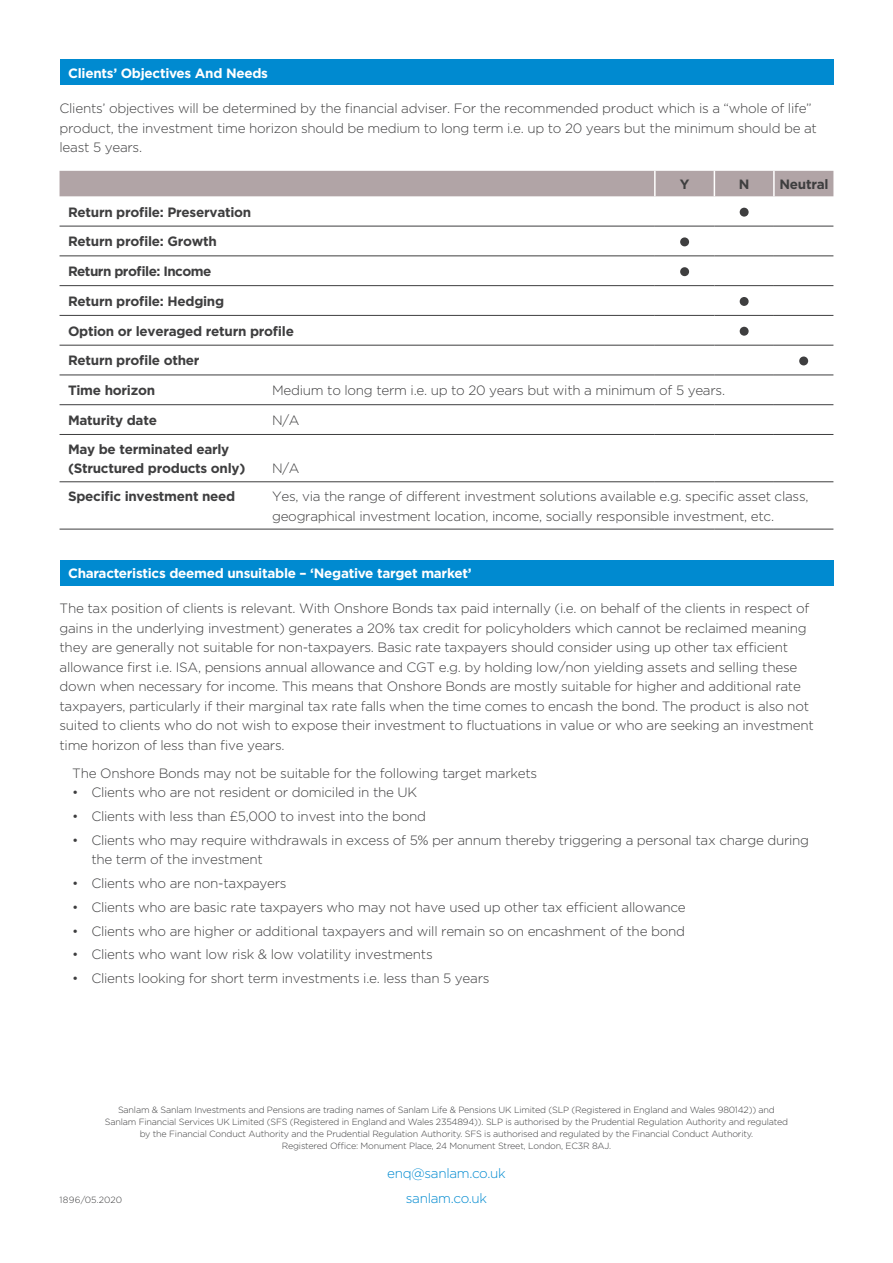
<style>
.page{position:relative;width:893px;height:1263px;background:#fff}
.page>*{position:absolute;margin:0;border:0;box-sizing:border-box;transform-origin:0 0}
.t1{font:300 13.5px/19.5px "Gotham";letter-spacing:-.02em;color:#3e3e3f}
.t2{font:700 13.5px/19.5px "Gotham";letter-spacing:-.02em;color:#3e3e3f}
.t3{font:700 13.5px "Gotham";letter-spacing:-.02em;color:#fff}
.t4{font:300 13.5px "Gotham";letter-spacing:-.02em;color:#008ad0}
.t5{font:700 13.5px "Gotham";letter-spacing:-.04em;color:#3e3e3f}
.t6{font:300 9px/12px "Gotham";letter-spacing:-.02em;color:#3e3e3f;text-align:center}
.t7{font:300 9px "Gotham";color:#3e3e3f}
</style>
<div class="page">
<div style="left:60px;top:60px;width:773px;height:25px;background:#008ad0"></div>
<div style="left:60px;top:171px;width:773px;height:25px;background:#b1a4a6"></div>
<hr style="left:773px;top:171px;width:2px;height:25px;background:#fff">
<hr style="left:60px;top:226px;width:595px;height:1px;background:#3e3e3f">
<hr style="left:655px;top:226px;width:59px;height:1px;background:#3e3e3f">
<hr style="left:714px;top:226px;width:60px;height:1px;background:#3e3e3f">
<hr style="left:774px;top:226px;width:59px;height:1px;background:#3e3e3f">
<hr style="left:60px;top:256px;width:595px;height:1px;background:#3e3e3f">
<hr style="left:655px;top:256px;width:59px;height:1px;background:#3e3e3f">
<hr style="left:714px;top:256px;width:60px;height:1px;background:#3e3e3f">
<hr style="left:774px;top:256px;width:59px;height:1px;background:#3e3e3f">
<hr style="left:60px;top:285px;width:595px;height:1px;background:#3e3e3f">
<hr style="left:655px;top:285px;width:59px;height:1px;background:#3e3e3f">
<hr style="left:714px;top:285px;width:60px;height:1px;background:#3e3e3f">
<hr style="left:774px;top:285px;width:59px;height:1px;background:#3e3e3f">
<hr style="left:60px;top:315px;width:595px;height:1px;background:#3e3e3f">
<hr style="left:655px;top:315px;width:59px;height:1px;background:#3e3e3f">
<hr style="left:714px;top:315px;width:60px;height:1px;background:#3e3e3f">
<hr style="left:774px;top:315px;width:59px;height:1px;background:#3e3e3f">
<hr style="left:60px;top:345px;width:595px;height:1px;background:#3e3e3f">
<hr style="left:655px;top:345px;width:59px;height:1px;background:#3e3e3f">
<hr style="left:714px;top:345px;width:60px;height:1px;background:#3e3e3f">
<hr style="left:774px;top:345px;width:59px;height:1px;background:#3e3e3f">
<hr style="left:60px;top:375px;width:595px;height:1px;background:#3e3e3f">
<hr style="left:655px;top:375px;width:59px;height:1px;background:#3e3e3f">
<hr style="left:714px;top:375px;width:60px;height:1px;background:#3e3e3f">
<hr style="left:774px;top:375px;width:59px;height:1px;background:#3e3e3f">
<hr style="left:60px;top:404px;width:595px;height:1px;background:#3e3e3f">
<hr style="left:655px;top:404px;width:59px;height:1px;background:#3e3e3f">
<hr style="left:714px;top:404px;width:60px;height:1px;background:#3e3e3f">
<hr style="left:774px;top:404px;width:59px;height:1px;background:#3e3e3f">
<hr style="left:60px;top:434px;width:595px;height:1px;background:#3e3e3f">
<hr style="left:655px;top:434px;width:59px;height:1px;background:#3e3e3f">
<hr style="left:714px;top:434px;width:60px;height:1px;background:#3e3e3f">
<hr style="left:774px;top:434px;width:59px;height:1px;background:#3e3e3f">
<hr style="left:60px;top:481px;width:595px;height:1px;background:#3e3e3f">
<hr style="left:655px;top:481px;width:59px;height:1px;background:#3e3e3f">
<hr style="left:714px;top:481px;width:60px;height:1px;background:#3e3e3f">
<hr style="left:774px;top:481px;width:59px;height:1px;background:#3e3e3f">
<hr style="left:60px;top:529px;width:595px;height:1px;background:#3e3e3f">
<hr style="left:655px;top:529px;width:59px;height:1px;background:#3e3e3f">
<hr style="left:714px;top:529px;width:60px;height:1px;background:#3e3e3f">
<hr style="left:774px;top:529px;width:59px;height:1px;background:#3e3e3f">
<div style="left:740px;top:208px;width:9px;height:9px;background:#3e3e3f;border-radius:4px"></div>
<div style="left:680px;top:237px;width:9px;height:9px;background:#3e3e3f;border-radius:4px"></div>
<div style="left:680px;top:267px;width:9px;height:9px;background:#3e3e3f;border-radius:4px"></div>
<div style="left:740px;top:297px;width:9px;height:9px;background:#3e3e3f;border-radius:4px"></div>
<div style="left:740px;top:327px;width:9px;height:9px;background:#3e3e3f;border-radius:4px"></div>
<div style="left:799px;top:356px;width:9px;height:9px;background:#3e3e3f;border-radius:4px"></div>
<div style="left:60px;top:560px;width:773px;height:25px;background:#008ad0"></div>
<p class="t3" style="left:68px;top:64px;width:202px">Clients’ Objectives And Needs</p>
<p class="t1" style="left:60px;top:98px;width:759px">Clients’ objectives will be determined by the financial adviser. For the recommended product which is a “whole of life” product, the investment time horizon should be medium to long term i.e. up to 20 years but the minimum should be at least 5 years.</p>
<p class="t2" style="left:680px;top:174px;width:11px">Y</p>
<p class="t2" style="left:739px;top:174px;width:12px">N</p>
<p class="t2" style="left:779px;top:174px;width:51px">Neutral</p>
<p class="t2" style="left:68px;top:202px;width:185px">Return profile: Preservation</p>
<p class="t2" style="left:68px;top:232px;width:150px">Return profile: Growth</p>
<p class="t5" style="left:68px;top:262px;width:145px">Return profile: Income</p>
<p class="t2" style="left:68px;top:291px;width:158px">Return profile: Hedging</p>
<p class="t2" style="left:68px;top:321px;width:227px">Option or leveraged return profile</p>
<p class="t2" style="left:68px;top:351px;width:133px">Return profile other</p>
<p class="t2" style="left:68px;top:381px;width:89px">Time horizon</p>
<p class="t1" style="left:272px;top:380px;width:455px">Medium to long term i.e. up to 20 years but with a minimum of 5 years.</p>
<p class="t2" style="left:68px;top:410px;width:90px">Maturity date</p>
<p class="t1" style="left:272px;top:410px;width:29px">N/A</p>
<p class="t2" style="left:68px;top:439px;width:179px">May be terminated early (Structured products only)</p>
<p class="t1" style="left:272px;top:458px;width:29px">N/A</p>
<p class="t2" style="left:68px;top:486px;width:169px">Specific investment need</p>
<p class="t1" style="left:272px;top:486px;width:538px">Yes, via the range of different investment solutions available e.g. specific asset class, geographical investment location, income, socially responsible investment, etc.</p>
<p class="t3" style="left:68px;top:564px;width:405px">Characteristics deemed unsuitable – ‘Negative target market’</p>
<p class="t1" style="left:60px;top:598px;width:756px">The tax position of clients is relevant. With Onshore Bonds tax paid internally (i.e. on behalf of the clients in respect of gains in the underlying investment) generates a 20% tax credit for policyholders which cannot be reclaimed meaning they are generally not suitable for non-taxpayers. Basic rate taxpayers should consider using up other tax efficient allowance first i.e. ISA, pensions annual allowance and CGT e.g. by holding low/non yielding assets and selling these down when necessary for income. This means that Onshore Bonds are mostly suitable for higher and additional rate taxpayers, particularly if their marginal tax rate falls when the time comes to encash the bond. The product is also not suited to clients who do not wish to expose their investment to fluctuations in value or who are seeking an investment time horizon of less than five years.</p>
<p class="t1" style="left:72px;top:763px;width:466px">The Onshore Bonds may not be suitable for the following target markets</p>
<p class="t1" style="left:72px;top:782px;width:346px">• Clients who are not resident or domiciled in the UK</p>
<p class="t1" style="left:72px;top:806px;width:355px">• Clients with less than £5,000 to invest into the bond</p>
<p class="t1" style="left:91px;top:830px;width:719px;text-indent:-19px">• Clients who may require withdrawals in excess of 5% per annum thereby triggering a personal tax charge during the term of the investment</p>
<p class="t1" style="left:72px;top:873px;width:216px">• Clients who are non-taxpayers</p>
<p class="t1" style="left:72px;top:897px;width:615px">• Clients who are basic rate taxpayers who may not have used up other tax efficient allowance</p>
<p class="t1" style="left:72px;top:921px;width:614px">• Clients who are higher or additional taxpayers and will remain so on encashment of the bond</p>
<p class="t1" style="left:72px;top:944px;width:362px">• Clients who want low risk &amp; low volatility investments</p>
<p class="t1" style="left:72px;top:968px;width:419px">• Clients looking for short term investments i.e. less than 5 years</p>
<p class="t6" style="left:105px;top:1104px;width:685px">Sanlam &amp; Sanlam Investments and Pensions are trading names of Sanlam Life &amp; Pensions UK Limited (SLP (Registered in England and Wales 980142)) and Sanlam Financial Services UK Limited (SFS (Registered in England and Wales 2354894)). SLP is authorised by the Prudential Regulation Authority and regulated by the Financial Conduct Authority and the Prudential Regulation Authority. SFS is authorised and regulated by the Financial Conduct Authority.<br>Registered Office: Monument Place, 24 Monument Street, London, EC3R 8AJ.</p>
<p class="t4" style="left:387px;top:1165px;width:120px">enq@sanlam.co.uk</p>
<p class="t7" style="left:60px;top:1194px;width:64px">1896/05.2020</p>
<p class="t4" style="left:406px;top:1190px;width:83px">sanlam.co.uk</p>
</div>
